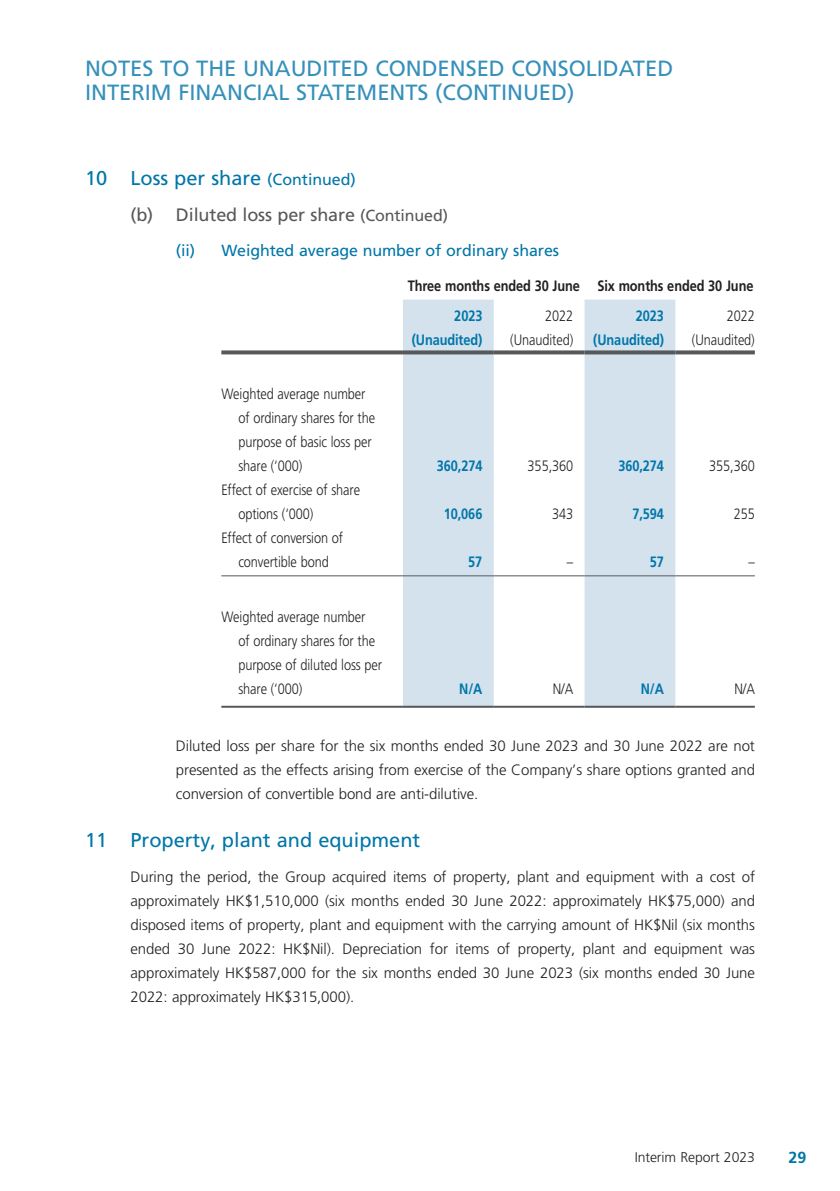
<style>
.page{position:relative;width:840px;height:1191px;background:#fff}
.page>*{position:absolute;margin:0;border:0;box-sizing:border-box;transform-origin:0 0}
.t1{font:22px/24px "Frutiger LT Std";color:#3590ba}
.t2{font:20px "Frutiger LT Std";color:#0076a9}
.t3{font:18px "Frutiger LT Std";letter-spacing:-.005em;color:#57585a}
.t4{font:16px "Frutiger LT Std";letter-spacing:-.005em;color:#0076a9}
.t5{font:700 16px "Frutiger LT Std";color:#0076a9}
.t6{font:300 15px/24px "Frutiger LT Std";letter-spacing:-.005em;color:#231f20;text-align:justify}
.t7{font:300 15px/24px "Frutiger LT Std";letter-spacing:-.005em;color:#231f20;scale:.85 1}
.t8{font:700 15px "Frutiger LT Std";letter-spacing:-.005em;color:#0076a9;scale:.85 1}
.t9{font:700 15px "Frutiger LT Std";letter-spacing:-.005em;color:#231f20;scale:.85 1}
.t10{font:300 14px "Frutiger LT Std";letter-spacing:-.005em;color:#231f20}
.s1{font-size:16px}
</style>
<div class="page">
<svg style="left:403px;top:299px;width:272px;height:406px;fill:#d4e2ee"></svg>
<svg style="left:221px;top:350px;width:182px;height:4px"></svg>
<svg style="left:403px;top:350px;width:90px;height:4px"></svg>
<svg style="left:493px;top:350px;width:91px;height:4px"></svg>
<svg style="left:584px;top:350px;width:91px;height:4px"></svg>
<svg style="left:675px;top:350px;width:79px;height:4px"></svg>
<hr style="left:221px;top:575px;width:182px;height:1px;background:#57585a">
<hr style="left:403px;top:575px;width:90px;height:1px;background:#57585a">
<hr style="left:493px;top:575px;width:91px;height:1px;background:#57585a">
<hr style="left:584px;top:575px;width:91px;height:1px;background:#57585a">
<hr style="left:675px;top:575px;width:79px;height:1px;background:#57585a">
<hr style="left:221px;top:705px;width:182px;height:2px;background:#57585a">
<hr style="left:403px;top:705px;width:90px;height:2px;background:#57585a">
<hr style="left:493px;top:705px;width:91px;height:2px;background:#57585a">
<hr style="left:584px;top:705px;width:91px;height:2px;background:#57585a">
<hr style="left:675px;top:705px;width:79px;height:2px;background:#57585a">
<h1 class="t1" style="left:85px;top:56px;width:589px">NOTES TO THE UNAUDITED CONDENSED CONSOLIDATED<br>INTERIM FINANCIAL STATEMENTS (CONTINUED)</h1>
<h2 class="t2" style="left:85px;top:166px;width:272px">10 Loss per share <span class="s1">(Continued)</span></h2>
<p class="t3" style="left:130px;top:204px;width:319px">(b) Diluted loss per share <span class="s1">(Continued)</span></p>
<p class="t4" style="left:176px;top:241px;width:384px">(ii) Weighted average number of ordinary shares</p>
<p class="t9" style="left:407px;top:277px;width:408px">Three months ended 30 June Six months ended 30 June</p>
<p class="t8" style="left:454px;top:307px;width:35px">2023</p>
<p class="t7" style="left:545px;top:304px;width:35px">2022</p>
<p class="t8" style="left:635px;top:307px;width:35px">2023</p>
<p class="t7" style="left:726px;top:304px;width:35px">2022</p>
<p class="t8" style="left:411px;top:331px;width:85px">(Unaudited)</p>
<p class="t7" style="left:510px;top:328px;width:75px">(Unaudited)</p>
<p class="t8" style="left:593px;top:331px;width:85px">(Unaudited)</p>
<p class="t7" style="left:691px;top:328px;width:75px">(Unaudited)</p>
<p class="t7" style="left:238px;top:382px;width:162px;text-indent:-17px">Weighted average number of ordinary shares for the purpose of basic loss per share (‘000)</p>
<p class="t7" style="left:238px;top:478px;width:145px;text-indent:-17px">Effect of exercise of share options (‘000)</p>
<p class="t7" style="left:221px;top:526px;width:145px;text-align:center">Effect of conversion of convertible bond</p>
<p class="t7" style="left:238px;top:605px;width:171px;text-indent:-17px">Weighted average number<br>of ordinary shares for the purpose of diluted loss per share (‘000)</p>
<p class="t8" style="left:436px;top:457px;width:55px">360,274</p>
<p class="t7" style="left:527px;top:454px;width:55px">355,360</p>
<p class="t8" style="left:618px;top:457px;width:55px">360,274</p>
<p class="t7" style="left:708px;top:454px;width:55px">355,360</p>
<p class="t8" style="left:443px;top:505px;width:47px">10,066</p>
<p class="t7" style="left:552px;top:502px;width:26px">343</p>
<p class="t8" style="left:632px;top:505px;width:39px">7,594</p>
<p class="t7" style="left:733px;top:502px;width:26px">255</p>
<p class="t8" style="left:468px;top:553px;width:18px">57</p>
<p class="t7" style="left:566px;top:550px;width:9px">–</p>
<p class="t8" style="left:649px;top:553px;width:18px">57</p>
<p class="t7" style="left:748px;top:550px;width:9px">–</p>
<p class="t8" style="left:459px;top:680px;width:29px">N/A</p>
<p class="t7" style="left:552px;top:677px;width:25px">N/A</p>
<p class="t8" style="left:640px;top:680px;width:29px">N/A</p>
<p class="t7" style="left:734px;top:677px;width:25px">N/A</p>
<p class="t6" style="left:176px;top:733px;width:580px">Diluted loss per share for the six months ended 30 June 2023 and 30 June 2022 are not presented as the effects arising from exercise of the Company’s share options granted and conversion of convertible bond are anti-dilutive.</p>
<h2 class="t2" style="left:85px;top:828px;width:336px">11 Property, plant and equipment</h2>
<p class="t6" style="left:130px;top:865px;width:625px">During the period, the Group acquired items of property, plant and equipment with a cost of approximately HK$1,510,000 (six months ended 30 June 2022: approximately HK$75,000) and disposed items of property, plant and equipment with the carrying amount of HK$Nil (six months ended 30 June 2022: HK$Nil). Depreciation for items of property, plant and equipment was approximately HK$587,000 for the six months ended 30 June 2023 (six months ended 30 June 2022: approximately HK$315,000).</p>
<p class="t10" style="left:634px;top:1148px;width:122px">Interim Report 2023</p>
<p class="t5" style="left:788px;top:1147px;width:19px">29</p>
</div>
